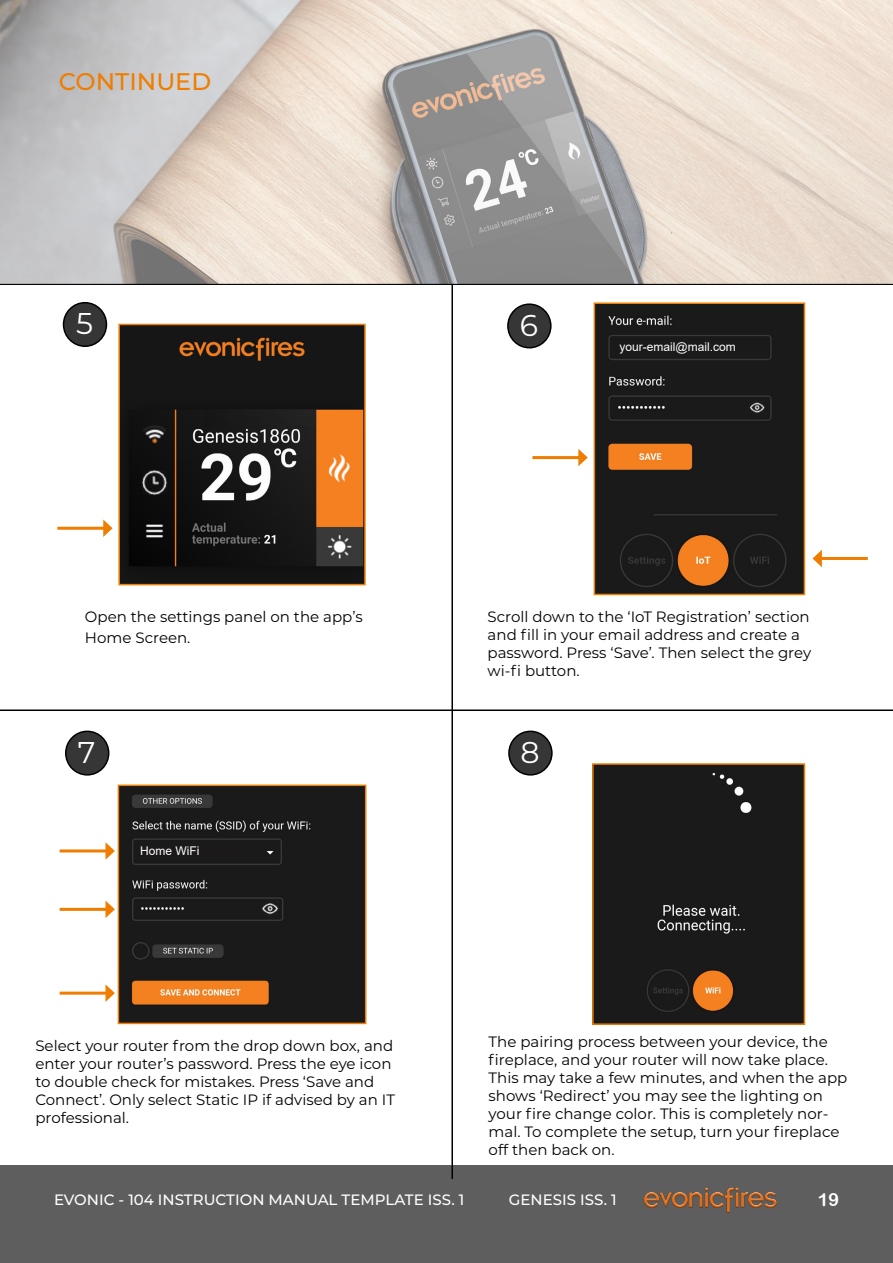
<style>
.page{position:relative;width:893px;height:1263px;background:#fff}
.page>*{position:absolute;margin:0;border:0;box-sizing:border-box;transform-origin:0 0}
.t1{font:30px "Montserrat";color:#fff}
.t2{font:500 24px "Montserrat";color:#ef7d00}
.t3{font:18px "Arial Rounded MT Bold";color:#fff}
.t4{font:15px/18px "Montserrat";color:#000}
.t5{font:500 15px "Montserrat";color:#fff}
.t6{font:12px "Arial";color:#fff}
</style>
<div class="page">
<div style="left:0;top:1166px;width:893px;height:97px;background:#5f5e5e"></div>
<img style="left:643px;top:1187px;width:134px;height:26px">
<img style="left:0;top:0;width:893px;height:284px">
<hr style="left:0;top:284px;width:893px;height:1px;background:#000">
<hr style="left:0;top:709px;width:893px;height:2px;background:#000">
<hr style="left:451px;top:285px;width:2px;height:894px;background:#000">
<div style="left:64px;top:303px;width:42px;height:43px;background:#373636;border-radius:50%"></div>
<div style="left:63px;top:302px;width:44px;height:45px;border:2px solid #000;border-radius:50%"></div>
<div style="left:508px;top:304px;width:43px;height:44px;background:#373636;border-radius:50%"></div>
<div style="left:507px;top:303px;width:45px;height:45px;border:2px solid #000;border-radius:50%"></div>
<div style="left:66px;top:731px;width:43px;height:44px;background:#373636;border-radius:50%"></div>
<div style="left:65px;top:730px;width:44px;height:46px;border:2px solid #000;border-radius:50%"></div>
<div style="left:509px;top:731px;width:43px;height:44px;background:#373636;border-radius:50%"></div>
<div style="left:508px;top:730px;width:45px;height:46px;border:2px solid #000;border-radius:50%"></div>
<img style="left:121px;top:327px;width:242px;height:255px">
<div style="left:118px;top:324px;width:248px;height:261px;border:2px solid #ef7d00"></div>
<hr style="left:57px;top:527px;width:49px;height:3px;background:#ef7d00">
<svg style="left:103px;top:519px;width:10px;height:18px"></svg>
<img style="left:121px;top:787px;width:242px;height:234px">
<div style="left:118px;top:784px;width:248px;height:240px;border:2px solid #ef7d00"></div>
<hr style="left:60px;top:849px;width:48px;height:3px;background:#ef7d00">
<svg style="left:105px;top:842px;width:10px;height:18px"></svg>
<hr style="left:60px;top:992px;width:48px;height:3px;background:#ef7d00">
<svg style="left:105px;top:984px;width:10px;height:18px"></svg>
<hr style="left:60px;top:908px;width:48px;height:3px;background:#ef7d00">
<svg style="left:105px;top:901px;width:10px;height:17px"></svg>
<div style="left:595px;top:766px;width:207px;height:256px;background:#1a1a1a"></div>
<div style="left:592px;top:763px;width:213px;height:262px;border:2px solid #ef7d00"></div>
<div style="left:140px;top:845px;width:96px;height:15px;background:#1b191a"></div>
<img style="left:597px;top:305px;width:205px;height:287px">
<div style="left:594px;top:302px;width:211px;height:293px;border:2px solid #ef7d00"></div>
<hr style="left:532px;top:456px;width:49px;height:3px;background:#ef7d00">
<svg style="left:578px;top:449px;width:10px;height:17px"></svg>
<hr style="left:819px;top:557px;width:49px;height:3px;background:#ef7d00">
<svg style="left:812px;top:550px;width:10px;height:17px"></svg>
<div style="left:617px;top:339px;width:147px;height:18px;background:#1a1a1a"></div>
<h2 class="t2" style="left:59px;top:65px;width:154px">CONTINUED</h2>
<h1 class="t1" style="left:76px;top:303px;width:18px">5</h1>
<h1 class="t1" style="left:520px;top:304px;width:20px">6</h1>
<p class="t6" style="left:620px;top:338px;width:118px">your-email@mail.com</p>
<p class="t4" style="left:85px;top:605px;width:279px;line-height:21.6px">Open the settings panel on the app’s<br>Home Screen.</p>
<p class="t4" style="left:488px;top:607px;width:325px">Scroll down to the ‘IoT Registration’ section and fill in your email address and create a password. Press ‘Save’. Then select the grey wi-fi button.</p>
<h1 class="t1" style="left:78px;top:732px;width:19px">7</h1>
<h1 class="t1" style="left:520px;top:732px;width:21px">8</h1>
<p class="t6" style="left:140px;top:842px;width:61px">Home WiFi</p>
<p class="t4" style="left:35px;top:1036px;width:361px">Select your router from the drop down box, and enter your router’s password. Press the eye icon to double check for mistakes. Press ‘Save and Connect’. Only select Static IP if advised by an IT professional.</p>
<p class="t4" style="left:489px;top:1032px;width:360px">The pairing process between your device, the fireplace, and your router will now take place.<br>This may take a few minutes, and when the app shows ‘Redirect’ you may see the lighting on your fire change color. This is completely nor&shy;mal. To complete the setup, turn your fireplace off then back on.</p>
<p class="t5" style="left:54px;top:1189px;width:412px">EVONIC - 104 INSTRUCTION MANUAL TEMPLATE ISS. 1</p>
<p class="t5" style="left:509px;top:1189px;width:109px">GENESIS ISS. 1</p>
<p class="t3" style="left:818px;top:1189px;width:23px">19</p>
</div>
